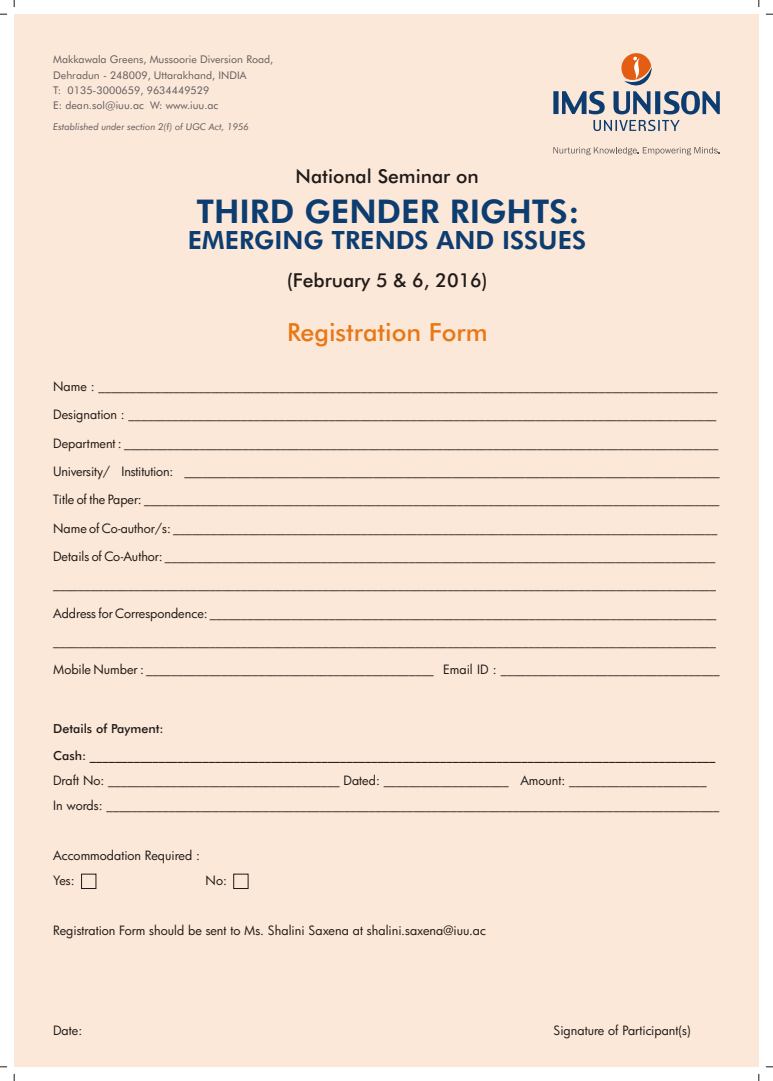
<style>
.page{position:relative;width:773px;height:1081px;background:#fff}
.page>*{position:absolute;margin:0;border:0;box-sizing:border-box;transform-origin:0 0}
.t1{font:800 32.75px "Futura BT";color:#0d3d70}
.t2{font:800 25.12px "Futura BT";color:#0d3d70}
.t3{font:500 25px "Futura BT";color:#e87817}
.t4{font:500 19.25px "Futura BT";color:#1f1a17}
.t5{font:12.5px/25px "Futura";color:#1f1a17}
.t6{font:500 12.5px/27.4px "Futura BT";color:#1f1a17}
.t7{font:10.62px/15.2px "Futura BT";color:#615c5c}
.t8{font:italic 9.38px "Futura BT";color:#615c5c}
</style>
<div class="page">
<div style="left:14px;top:14px;width:744px;height:1053px;background:#fce8d9"></div>
<svg style="left:593px;top:120px;width:86px;height:11px"></svg>
<svg style="left:553px;top:91px;width:51px;height:23px"></svg>
<svg style="left:613px;top:53px;width:106px;height:61px"></svg>
<svg style="left:553px;top:147px;width:166px;height:8px"></svg>
<div style="left:81px;top:874px;width:15px;height:15px;border:1px solid #1f1a17"></div>
<div style="left:233px;top:874px;width:15px;height:15px;border:1px solid #1f1a17"></div>
<p class="t7" style="left:53px;top:53px;width:222px">Makkawala Greens, Mussoorie Diversion Road, Dehradun - 248009, Uttarakhand, INDIA<br>T: 0135-3000659, 9634449529<br>E: dean.sol@iuu.ac W: www.iuu.ac</p>
<p class="t8" style="left:53px;top:123px;width:197px">Established under section 2(f) of UGC Act, 1956</p>
<h3 class="t4" style="left:295px;top:169px;width:184px">National Seminar on</h3>
<h1 class="t1" style="left:196px;top:198px;width:384px">THIRD GENDER RIGHTS:</h1>
<h2 class="t2" style="left:188px;top:230px;width:399px">EMERGING TRENDS AND ISSUES</h2>
<h3 class="t4" style="left:287px;top:272px;width:202px">(February 5 &amp; 6, 2016)</h3>
<h3 class="t3" style="left:287px;top:322px;width:202px">Registration Form</h3>
<p class="t5" style="left:53px;top:375px;width:666px">Name : ___________________________________________________________________________________________________</p>
<p class="t5" style="left:53px;top:404px;width:664px">Designation : ______________________________________________________________________________________________</p>
<p class="t5" style="left:53px;top:432px;width:666px">Department : _______________________________________________________________________________________________</p>
<p class="t5" style="left:53px;top:460px;width:668px">University/ Institution: ________________________________________________________________________________________</p>
<p class="t5" style="left:53px;top:489px;width:667px">Title of the Paper: ____________________________________________________________________________________________</p>
<p class="t5" style="left:53px;top:517px;width:665px">Name of Co-author/s: _______________________________________________________________________________________</p>
<p class="t5" style="left:53px;top:545px;width:663px">Details of Co-Author: ________________________________________________________________________________________</p>
<p class="t5" style="left:53px;top:573px;width:664px">__________________________________________________________________________________________________________</p>
<p class="t5" style="left:53px;top:602px;width:664px">Address for Correspondence: _________________________________________________________________________________</p>
<p class="t5" style="left:53px;top:630px;width:664px">__________________________________________________________________________________________________________</p>
<p class="t5" style="left:53px;top:658px;width:668px">Mobile Number : ______________________________________________ Email ID : ___________________________________</p>
<p class="t6" style="left:53px;top:716px;width:663px">Details of Payment:<br>Cash: ____________________________________________________________________________________________________</p>
<p class="t5" style="left:53px;top:769px;width:667px">Draft No: _____________________________________ Dated: ____________________ Amount: ______________________<br>In words: __________________________________________________________________________________________________</p>
<p class="t5" style="left:53px;top:844px;width:148px">Accommodation Required :<br>Yes:</p>
<p class="t5" style="left:205px;top:869px;width:23px">No:</p>
<p class="t5" style="left:53px;top:919px;width:434px">Registration Form should be sent to Ms. Shalini Saxena at shalini.saxena@iuu.ac</p>
<p class="t5" style="left:53px;top:1019px;width:31px">Date:</p>
<p class="t5" style="left:553px;top:1019px;width:139px">Signature of Participant(s)</p>
</div>
